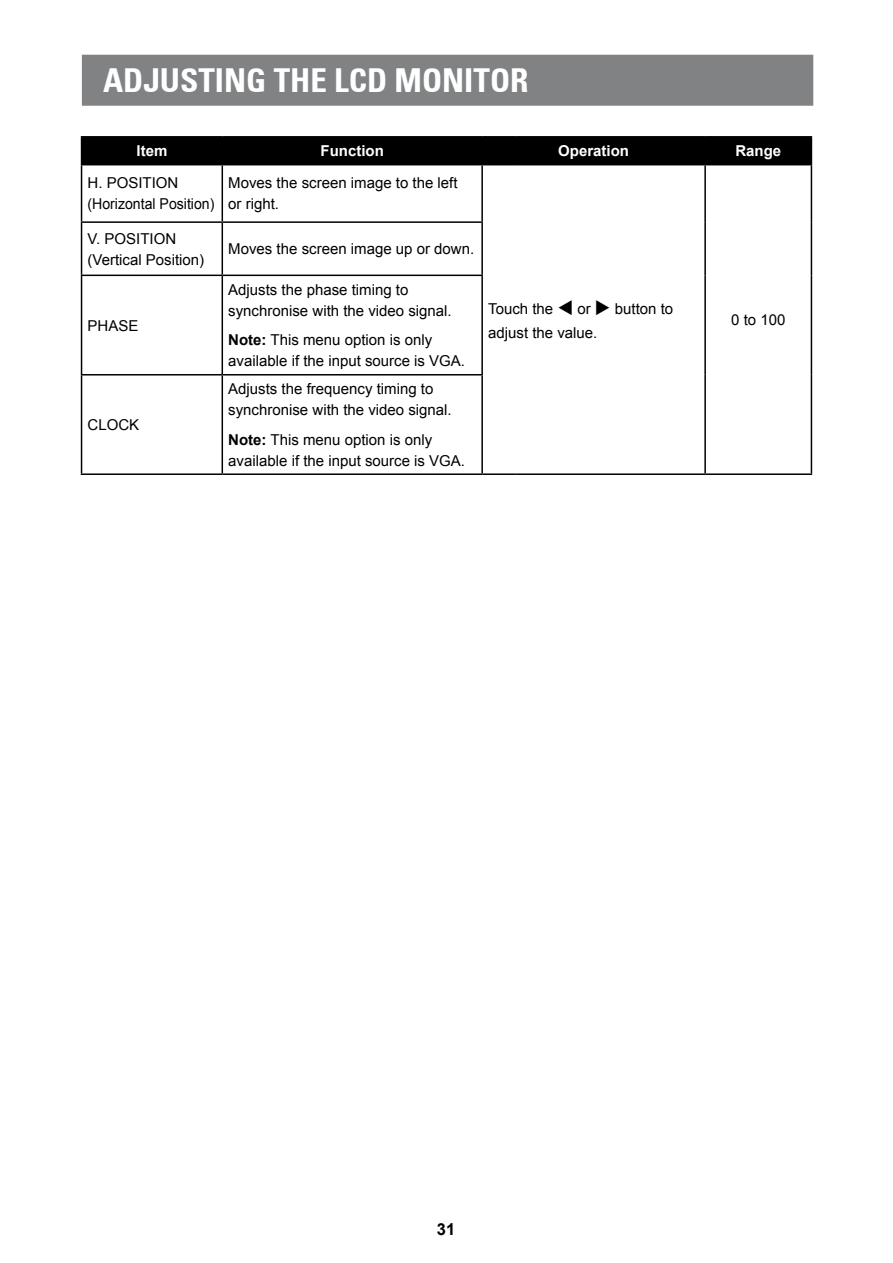
<style>
.page{position:relative;width:893px;height:1263px;background:#fff}
.page>*{position:absolute;margin:0;border:0;box-sizing:border-box;transform-origin:0 0}
.t1{font:700 condensed 33px "Univers 67";color:#fff}
.t2{font:700 16.5px "Arial";color:#000}
.t3{font:15px/21px "Arial";color:#000}
.t4{font:700 15px "Arial";color:#fff}
.s1{font-weight:700}
</style>
<div class="page">
<div style="left:83px;top:55px;width:729px;height:50px;background:#808284"></div>
<div style="left:82px;top:55px;width:731px;height:51px;border:2px solid #808284"></div>
<hr style="left:81px;top:136px;width:141px;height:2px;background:#000">
<hr style="left:222px;top:136px;width:260px;height:2px;background:#000">
<hr style="left:482px;top:136px;width:35px;height:2px;background:#000">
<hr style="left:517px;top:136px;width:188px;height:2px;background:#000">
<hr style="left:705px;top:136px;width:107px;height:2px;background:#000">
<div style="left:81px;top:137px;width:731px;height:27px;background:#000"></div>
<hr style="left:81px;top:164px;width:141px;height:1px;background:#000">
<hr style="left:81px;top:165px;width:1px;height:56px;background:#000">
<hr style="left:222px;top:164px;width:260px;height:1px;background:#000">
<hr style="left:222px;top:165px;width:1px;height:56px;background:#000">
<hr style="left:482px;top:164px;width:35px;height:1px;background:#000">
<hr style="left:481px;top:165px;width:2px;height:56px;background:#000">
<hr style="left:517px;top:164px;width:188px;height:1px;background:#000">
<hr style="left:705px;top:164px;width:107px;height:1px;background:#000">
<hr style="left:704px;top:165px;width:2px;height:57px;background:#000">
<hr style="left:811px;top:165px;width:1px;height:57px;background:#000">
<hr style="left:81px;top:221px;width:141px;height:2px;background:#000">
<hr style="left:81px;top:223px;width:1px;height:52px;background:#000">
<hr style="left:222px;top:221px;width:261px;height:2px;background:#000">
<hr style="left:222px;top:223px;width:1px;height:52px;background:#000">
<hr style="left:481px;top:223px;width:2px;height:52px;background:#000">
<hr style="left:704px;top:222px;width:2px;height:53px;background:#000">
<hr style="left:811px;top:222px;width:1px;height:53px;background:#000">
<hr style="left:81px;top:275px;width:141px;height:1px;background:#000">
<hr style="left:81px;top:276px;width:1px;height:98px;background:#000">
<hr style="left:222px;top:275px;width:261px;height:1px;background:#000">
<hr style="left:222px;top:276px;width:1px;height:98px;background:#000">
<hr style="left:481px;top:276px;width:2px;height:98px;background:#000">
<hr style="left:704px;top:275px;width:2px;height:100px;background:#000">
<hr style="left:811px;top:275px;width:1px;height:100px;background:#000">
<hr style="left:81px;top:374px;width:141px;height:1px;background:#000">
<hr style="left:81px;top:375px;width:1px;height:98px;background:#000">
<hr style="left:222px;top:374px;width:261px;height:1px;background:#000">
<hr style="left:222px;top:375px;width:1px;height:98px;background:#000">
<hr style="left:481px;top:375px;width:2px;height:98px;background:#000">
<hr style="left:704px;top:375px;width:2px;height:98px;background:#000">
<hr style="left:811px;top:375px;width:1px;height:98px;background:#000">
<hr style="left:81px;top:473px;width:141px;height:2px;background:#000">
<hr style="left:222px;top:473px;width:260px;height:2px;background:#000">
<hr style="left:482px;top:473px;width:35px;height:2px;background:#000">
<hr style="left:517px;top:473px;width:188px;height:2px;background:#000">
<hr style="left:705px;top:473px;width:107px;height:2px;background:#000">
<h1 class="t1" style="left:103px;top:61px;width:427px">ADJUSTING THE LCD MONITOR</h1>
<p class="t4" style="left:136px;top:145px;width:32px">Item</p>
<p class="t4" style="left:321px;top:145px;width:65px">Function</p>
<p class="t4" style="left:558px;top:145px;width:72px">Operation</p>
<p class="t4" style="left:735px;top:145px;width:47px">Range</p>
<p class="t3" style="left:88px;top:174px;width:128px">H. POSITION (Horizontal Position)</p>
<p class="t3" style="left:228px;top:174px;width:231px">Moves the screen image to the left or right.</p>
<p class="t3" style="left:88px;top:229px;width:118px">V. POSITION (Vertical Position)</p>
<p class="t3" style="left:228px;top:240px;width:247px">Moves the screen image up or down.</p>
<p class="t3" style="left:88px;top:316px;width:52px">PHASE</p>
<p class="t3" style="left:88px;top:416px;width:53px">CLOCK</p>
<p class="t3" style="left:228px;top:280px;width:225px">Adjusts the phase timing to synchronise with the video signal.</p>
<p class="t3" style="left:228px;top:331px;width:238px"><span class="s1">Note:</span> This menu option is only available if the input source is VGA.</p>
<p class="t3" style="left:228px;top:380px;width:225px">Adjusts the frequency timing to synchronise with the video signal.</p>
<p class="t3" style="left:228px;top:430px;width:238px"><span class="s1">Note:</span> This menu option is only available if the input source is VGA.</p>
<p class="t3" style="left:488px;top:298px;width:187px;line-height:24px">Touch the ▼ or ◆ button to adjust the value.</p>
<p class="t3" style="left:731px;top:310px;width:56px">0 to 100</p>
<p class="t2" style="left:437px;top:1222px;width:20px">31</p>
</div>
